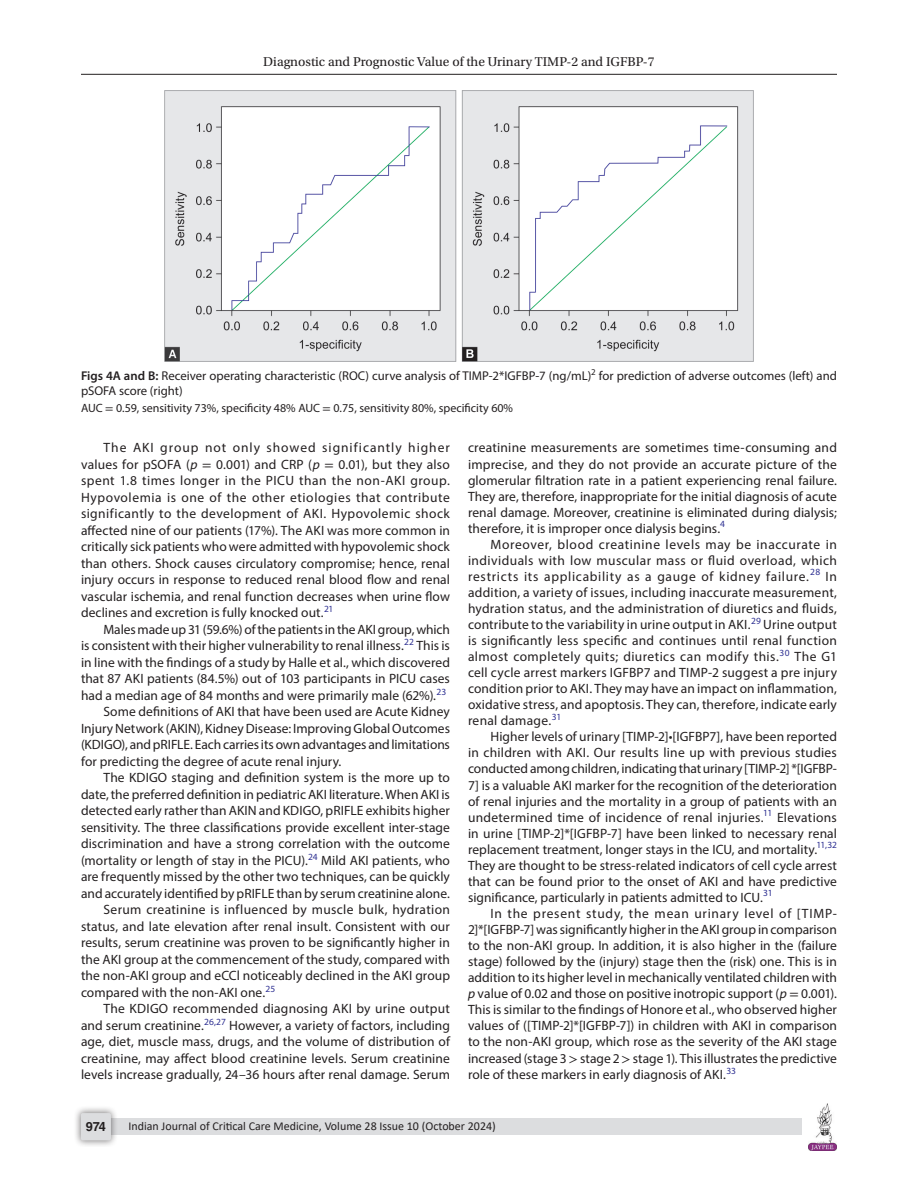
<style>
.page{position:relative;width:918px;height:1188px;background:#fff}
.page>*{position:absolute;margin:0;border:0;box-sizing:border-box;transform-origin:0 0}
.Para-Indent{font:13.5px/16.5px "Myriad Pro";letter-spacing:.005em;color:#231f20;text-align:justify}
.t1{font:13.5px "Utopia Std";color:#231f20}
.FigCaption{font:12.75px/15.3px "Myriad Pro";color:#231f20}
.t2{font:700 12.75px "Helvetica LT Std";color:#231f20}
.TableFootNote{font:12px "Myriad Pro";color:#231f20}
.t3{font:12px "Calibri";color:#231f20}
.s1{font-weight:600}
.s2{font-family:"STIX General"}
.s3{font-style:italic}
</style>
<div class="page">
<hr style="left:81px;top:74px;width:756px;height:1px;background:#231f20">
<img style="left:808px;top:1103px;width:29px;height:48px">
<div style="left:96px;top:1119px;width:706px;height:16px;background:#dcdddf"></div>
<div style="left:73px;top:1106px;width:45px;height:41px;background:#231f20;opacity:.61"></div>
<div style="left:81px;top:1113px;width:30px;height:27px;background:#dcdddf;border-radius:2px"></div>
<img style="left:164px;top:90px;width:590px;height:271px">
<p class="t1" style="left:263px;top:55px;width:393px">Diagnostic and Prognostic Value of the Urinary TIMP-2 and IGFBP-7</p>
<p class="FigCaption" style="left:81px;top:368px;width:758px"><span class="s1">Figs 4A and B:</span> Receiver operating characteristic (ROC) curve analysis of TIMP-2*IGFBP-7 (ng/mL)<sup>2</sup> for prediction of adverse outcomes (left) and pSOFA score (right)</p>
<p class="TableFootNote" style="left:81px;top:401px;width:434px">AUC <span class="s2">=</span> 0.59, sensitivity 73%, specificity 48% AUC <span class="s2">=</span> 0.75, sensitivity 80%, specificity 60%</p>
<p class="Para-Indent" style="left:81px;top:439px;width:371px;text-indent:22px">The AKI group not only showed significantly higher values for pSOFA (<span class="s3">p</span> <span class="s2">=</span> 0.001) and CRP (<span class="s3">p</span> <span class="s2">=</span> 0.01), but they also spent 1.8 times longer in the PICU than the non-AKI group.<br>Hypovolemia is one of the other etiologies that contribute significantly to the development of AKI. Hypovolemic shock affected nine of our patients (17%). The AKI was more common in critically sick patients who were admitted with hypovolemic shock than others. Shock causes circulatory compromise; hence, renal injury occurs in response to reduced renal blood flow and renal vascular ischemia, and renal function decreases when urine flow declines and excretion is fully knocked out.<sup>21</sup></p>
<p class="Para-Indent" style="left:81px;top:621px;width:371px;text-indent:22px">Males made up 31 (59.6%) of the patients in the AKI group, which is consistent with their higher vulnerability to renal illness.<sup>22</sup> This is in line with the findings of a study by Halle et al., which discovered that 87 AKI patients (84.5%) out of 103 participants in PICU cases had a median age of 84 months and were primarily male (62%).<sup>23</sup></p>
<p class="Para-Indent" style="left:81px;top:703px;width:371px;text-indent:22px">Some definitions of AKI that have been used are Acute Kidney Injury Network (AKIN), Kidney Disease: Improving Global Outcomes (KDIGO), and pRIFLE. Each carries its own advantages and limitations for predicting the degree of acute renal injury.</p>
<p class="Para-Indent" style="left:81px;top:769px;width:371px;text-indent:22px">The KDIGO staging and definition system is the more up to date, the preferred definition in pediatric AKI literature. When AKI is detected early rather than AKIN and KDIGO, pRIFLE exhibits higher sensitivity. The three classifications provide excellent inter-stage discrimination and have a strong correlation with the outcome (mortality or length of stay in the PICU).<sup>24</sup> Mild AKI patients, who are frequently missed by the other two techniques, can be quickly and accurately identified by pRIFLE than by serum creatinine alone.</p>
<p class="Para-Indent" style="left:81px;top:901px;width:371px;text-indent:22px">Serum creatinine is influenced by muscle bulk, hydration status, and late elevation after renal insult. Consistent with our results, serum creatinine was proven to be significantly higher in the AKI group at the commencement of the study, compared with the non-AKI group and eCCl noticeably declined in the AKI group compared with the non-AKI one.<sup>25</sup></p>
<p class="Para-Indent" style="left:81px;top:1000px;width:371px;text-indent:22px">The KDIGO recommended diagnosing AKI by urine output and serum creatinine.<sup>26,27</sup> However, a variety of factors, including age, diet, muscle mass, drugs, and the volume of distribution of creatinine, may affect blood creatinine levels. Serum creatinine levels increase gradually, 24–36 hours after renal damage. Serum</p>
<p class="Para-Indent" style="left:468px;top:440px;width:371px;line-height:16px">creatinine measurements are sometimes time-consuming and imprecise, and they do not provide an accurate picture of the glomerular filtration rate in a patient experiencing renal failure.<br>They are, therefore, inappropriate for the initial diagnosis of acute renal damage. Moreover, creatinine is eliminated during dialysis; therefore, it is improper once dialysis begins.<sup>4</sup></p>
<p class="Para-Indent" style="left:468px;top:536px;width:371px;line-height:16px;text-indent:22px">Moreover, blood creatinine levels may be inaccurate in individuals with low muscular mass or fluid overload, which restricts its applicability as a gauge of kidney failure.<sup>28</sup> In addition, a variety of issues, including inaccurate measurement, hydration status, and the administration of diuretics and fluids, contribute to the variability in urine output in AKI.<sup>29</sup> Urine output is significantly less specific and continues until renal function almost completely quits; diuretics can modify this.<sup>30</sup> The G1 cell cycle arrest markers IGFBP7 and TIMP-2 suggest a pre injury condition prior to AKI. They may have an impact on inflammation, oxidative stress, and apoptosis. They can, therefore, indicate early renal damage.<sup>31</sup></p>
<p class="Para-Indent" style="left:468px;top:729px;width:371px;line-height:16px;text-indent:22px">Higher levels of urinary [TIMP-2]•[IGFBP7], have been reported in children with AKI. Our results line up with previous studies conducted among children, indicating that urinary [TIMP-2] *[IGFBP-7] is a valuable AKI marker for the recognition of the deterioration of renal injuries and the mortality in a group of patients with an undetermined time of incidence of renal injuries.<sup>11</sup> Elevations in urine [TIMP-2]*[IGFBP-7] have been linked to necessary renal replacement treatment, longer stays in the ICU, and mortality.<sup>11,32<br></sup>They are thought to be stress-related indicators of cell cycle arrest that can be found prior to the onset of AKI and have predictive significance, particularly in patients admitted to ICU.<sup>31</sup></p>
<p class="Para-Indent" style="left:468px;top:905px;width:371px;text-indent:22px">In the present study, the mean urinary level of [TIMP-2]*[IGFBP-7] was significantly higher in the AKI group in comparison to the non-AKI group. In addition, it is also higher in the (failure stage) followed by the (injury) stage then the (risk) one. This is in addition to its higher level in mechanically ventilated children with <span class="s3">p</span> value of 0.02 and those on positive inotropic support (<span class="s3">p</span> <span class="s2">=</span> 0.001).<br>This is similar to the findings of Honore et al., who observed higher values of ([TIMP-2]*[IGFBP-7]) in children with AKI in comparison to the non-AKI group, which rose as the severity of the AKI stage increased (stage 3 <span class="s2">&gt;</span> stage 2 <span class="s2">&gt;</span> stage 1). This illustrates the predictive role of these markers in early diagnosis of AKI.<sup>33</sup></p>
<p class="t2" style="left:86px;top:1119px;width:22px">974</p>
<p class="t3" style="left:128px;top:1117px;width:369px">Indian Journal of Critical Care Medicine, Volume 28 Issue 10 (October 2024)</p>
</div>
